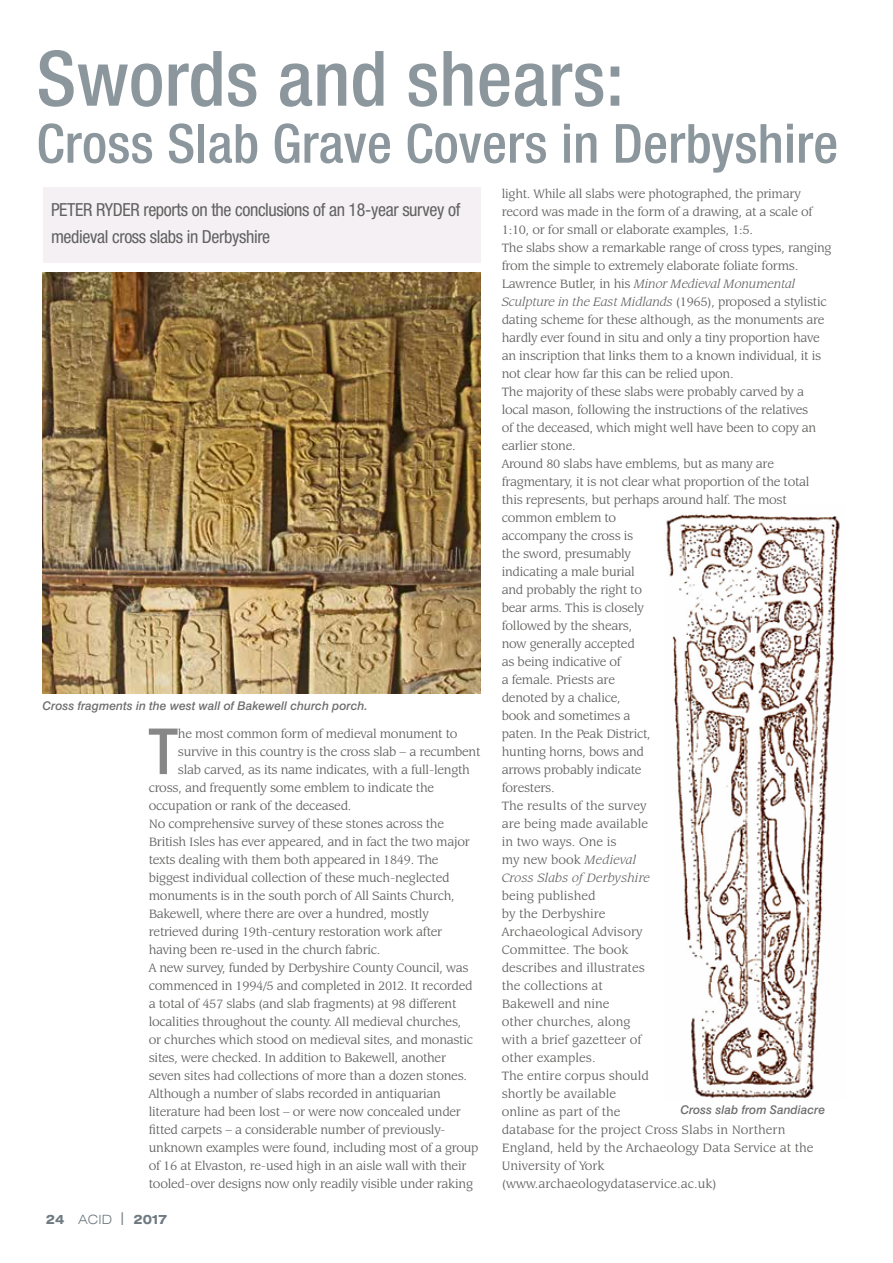
<style>
.page{position:relative;width:893px;height:1263px;background:#fff}
.page>*{position:absolute;margin:0;border:0;box-sizing:border-box;transform-origin:0 0}
.t1{font:500 condensed 76.5px "Helvetica Neue";letter-spacing:.005em;color:#8b979d}
.t2{font:500 condensed 63.75px "Helvetica Neue";color:#868786}
.t3{font:500 condensed 54px "Helvetica Neue";letter-spacing:.005em;color:#8b979d}
.t4{font:condensed 18px/27px "Helvetica Neue";letter-spacing:-.02em;color:#626261}
.t5{font:13.35px/18px "Leawood IT Cby BT";letter-spacing:-.02em;color:#626261}
.t6{font:13.35px/18px "Leawood IT Cby BT";color:#626261}
.t7{font:700 expanded 12.75px "Swiss 721 BT";letter-spacing:-.05em;color:#6e7981}
.t8{font:italic 500 12px "Swiss 721 BT";color:#6e6e6e}
.s1{font-style:italic}
.s2{font-weight:300}
.s3{font-family:"Lubalin Graph IT Cby BT";font-weight:500;font-stretch:normal}
</style>
<div class="page">
<img style="left:43px;top:272px;width:437px;height:421px">
<div style="left:43px;top:187px;width:437px;height:76px;background:#f5f0f4"></div>
<img style="left:666px;top:513px;width:174px;height:586px">
<h1 class="t1" style="left:36px;top:33px;width:589px">Swords and shears:</h1>
<h3 class="t3" style="left:36px;top:111px;width:803px">Cross Slab Grave Covers in Derbyshire</h3>
<h3 class="t4" style="left:51px;top:196px;width:411px">PETER RYDER reports on the conclusions of an 18-year survey of medieval cross slabs in Derbyshire</h3>
<p class="t5" style="left:502px;top:185px;width:331px">light. While all slabs were photographed, the primary record was made in the form of a drawing, at a scale of 1:10, or for small or elaborate examples, 1:5.<br>The slabs show a remarkable range of cross types, ranging from the simple to extremely elaborate foliate forms.<br>Lawrence Butler, in his <span class="s1">Minor Medieval Monumental Sculpture in the East Midlands</span> (1965), proposed a stylistic dating scheme for these although, as the monuments are hardly ever found in situ and only a tiny proportion have an inscription that links them to a known individual, it is not clear how far this can be relied upon.<br>The majority of these slabs were probably carved by a local mason, following the instructions of the relatives<br>of the deceased, which might well have been to copy an earlier stone.<br>Around 80 slabs have emblems, but as many are fragmentary, it is not clear what proportion of the total this represents, but perhaps around half. The most common emblem to<br>accompany the cross is<br>the sword, presumably<br>indicating a male burial<br>and probably the right to<br>bear arms. This is closely<br>followed by the shears,<br>now generally accepted<br>as being indicative of<br>a female. Priests are<br>denoted by a chalice,<br>book and sometimes a<br>paten. In the Peak District,<br>hunting horns, bows and<br>arrows probably indicate<br>foresters.<br>The results of the survey<br>are being made available<br>in two ways. One is<br>my new book <span class="s1">Medieval<br>Cross Slabs of Derbyshire</span></p>
<p class="t6" style="left:502px;top:887px;width:313px">being published<br>by the Derbyshire<br>Archaeological Advisory<br>Committee. The book<br>describes and illustrates<br>the collections at<br>Bakewell and nine<br>other churches, along<br>with a brief gazetteer of<br>other examples.<br>The entire corpus should<br>shortly be available<br>online as part of the<br>database for the project Cross Slabs in Northern<br>England, held by the Archaeology Data Service at the<br>University of York (www.archaeologydataservice.ac.uk)</p>
<p class="t8" style="left:43px;top:698px;width:327px">Cross fragments in the west wall of Bakewell church porch.</p>
<h2 class="t2" style="left:148px;top:713px;width:31px">T</h2>
<p class="t5" style="left:178px;top:725px;width:281px">he most common form of medieval monument to</p>
<p class="t5" style="left:178px;top:743px;width:304px">survive in this country is the cross slab – a recumbent</p>
<p class="t5" style="left:178px;top:761px;width:294px">slab carved, as its name indicates, with a full-length</p>
<p class="t5" style="left:149px;top:779px;width:287px">cross, and frequently some emblem to indicate the</p>
<p class="t5" style="left:149px;top:797px;width:204px">occupation or rank of the deceased.</p>
<p class="t5" style="left:149px;top:815px;width:297px">No comprehensive survey of these stones across the</p>
<p class="t5" style="left:149px;top:833px;width:322px">British Isles has ever appeared, and in fact the two major</p>
<p class="t5" style="left:149px;top:851px;width:291px">texts dealing with them both appeared in 1849. The</p>
<p class="t5" style="left:149px;top:869px;width:302px">biggest individual collection of these much-neglected</p>
<p class="t5" style="left:149px;top:887px;width:308px">monuments is in the south porch of All Saints Church,</p>
<p class="t5" style="left:149px;top:905px;width:281px">Bakewell, where there are over a hundred, mostly</p>
<p class="t5" style="left:149px;top:923px;width:295px">retrieved during 19th-century restoration work after</p>
<p class="t5" style="left:149px;top:941px;width:233px">having been re-used in the church fabric.</p>
<p class="t5" style="left:149px;top:959px;width:321px">A new survey, funded by Derbyshire County Council, was</p>
<p class="t5" style="left:149px;top:977px;width:325px">commenced in 1994/5 and completed in 2012. It recorded</p>
<p class="t5" style="left:149px;top:995px;width:309px">a total of 457 slabs (and slab fragments) at 98 different</p>
<p class="t5" style="left:149px;top:1013px;width:314px">localities throughout the county. All medieval churches,</p>
<p class="t5" style="left:149px;top:1031px;width:326px">or churches which stood on medieval sites, and monastic</p>
<p class="t5" style="left:149px;top:1049px;width:299px">sites, were checked. In addition to Bakewell, another</p>
<p class="t5" style="left:149px;top:1067px;width:320px">seven sites had collections of more than a dozen stones.</p>
<p class="t5" style="left:149px;top:1085px;width:294px">Although a number of slabs recorded in antiquarian</p>
<p class="t5" style="left:149px;top:1103px;width:314px">literature had been lost – or were now concealed under</p>
<p class="t5" style="left:149px;top:1121px;width:298px">fitted carpets – a considerable number of previously-</p>
<p class="t5" style="left:149px;top:1139px;width:331px">unknown examples were found, including most of a group</p>
<p class="t5" style="left:149px;top:1157px;width:319px">of 16 at Elvaston, re-used high in an aisle wall with their</p>
<p class="t5" style="left:149px;top:1175px;width:326px">tooled-over designs now only readily visible under raking</p>
<p class="t8" style="left:680px;top:1102px;width:146px">Cross slab from Sandiacre</p>
<p class="t7" style="left:46px;top:1211px;width:123px">24 <span class="s2">ACID</span> <span class="s3">|</span> 2017</p>
</div>
